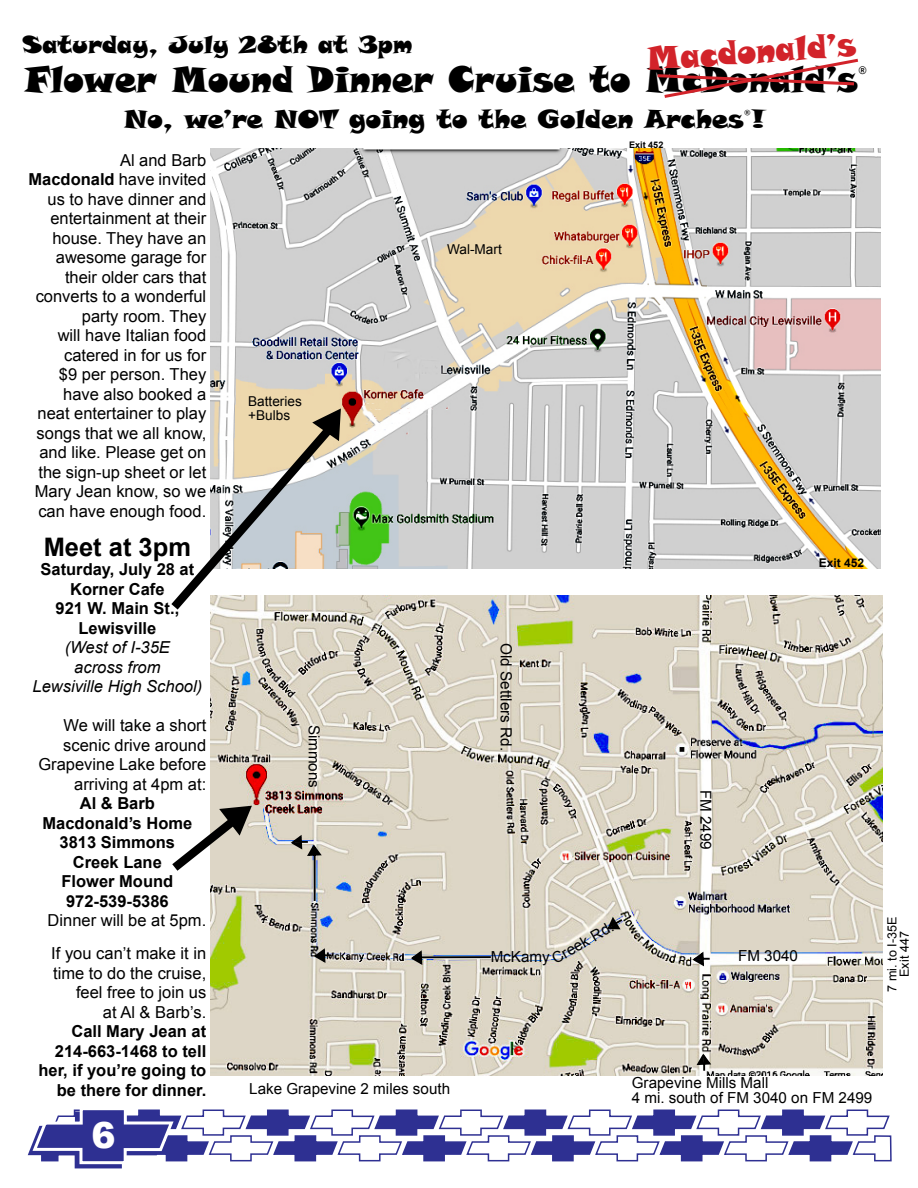
<style>
.page{position:relative;width:918px;height:1188px;background:#fff}
.page>*{position:absolute;margin:0;border:0;box-sizing:border-box;transform-origin:0 0}
.t1{font:36px "Snap ITC";color:#000;scale:.94 1}
.t2{font:900 36px "Arial";color:#fff}
.t3{font:33px "Snap ITC";color:#d2232a;scale:.94 1}
.t4{font:25.5px "Snap ITC";color:#000}
.t5{font:700 25.5px "Arial";color:#000}
.t6{font:24px "Snap ITC";color:#000}
.t7{font:16.5px/19.5px "Arial";color:#000;text-align:right}
.t8{font:700 16.5px/19.5px "Arial";color:#000;text-align:center}
.t9{font:italic 16.5px/19.5px "Arial";color:#000;text-align:center}
.t10{font:15.3px "Arial";color:#000}
.t11{font:15.15px/15.1px "Arial";color:#000}
.t12{font:13.65px/13.6px "Arial";color:#000}
.t13{font:12.6px/12.6px "Arial";color:#000;text-align:center}
.t14{font:700 12px "Arial";color:#000}
.t15{font:700 9.15px "Arial";color:#000}
.s1{font-weight:700}
</style>
<div class="page">
<img style="left:211px;top:595px;width:671px;height:480px">
<svg style="left:695px;top:1051px;width:18px;height:22px"></svg>
<svg style="left:690px;top:950px;width:22px;height:18px"></svg>
<svg style="left:605px;top:915px;width:19px;height:16px"></svg>
<svg style="left:408px;top:948px;width:85px;height:19px;background:#b4b3ad"></svg>
<svg style="left:288px;top:833px;width:36px;height:70px;background:#c0bdb3"></svg>
<svg style="left:311px;top:946px;width:22px;height:19px"></svg>
<svg style="left:27px;top:1109px;width:865px;height:60px"></svg>
<svg style="left:657px;top:58px;width:202px;height:40px"></svg>
<img style="left:210px;top:149px;width:670px;height:420px">
<svg style="left:171px;top:408px;width:170px;height:211px"></svg>
<svg style="left:172px;top:806px;width:80px;height:73px"></svg>
<h2 class="t3" style="left:645px;top:37px;width:225px;rotate:-4deg">Macdonald’s</h2>
<h3 class="t6" style="left:23px;top:29px;width:391px">Saturday, July 28th at 3pm</h3>
<h1 class="t1" style="left:25px;top:56px;width:897px">Flower Mound Dinner Cruise to McDonald’s®</h1>
<h3 class="t4" style="left:124px;top:103px;width:643px">No, we’re NOT going to the Golden Arches®!</h3>
<p class="t7" style="left:28px;top:150px;width:179px">Al and Barb<br><span class="s1">Macdonald</span> have invited us to have dinner and entertainment at their house. They have an awesome garage for their older cars that converts to a wonderful party room. They<br>will have Italian food catered in for us for<br>$9 per person. They have also booked a neat entertainer to play songs that we all know, and like. Please get on the sign-up sheet or let<br>Mary Jean know, so we can have enough food.</p>
<h3 class="t5" style="left:44px;top:530px;width:149px">Meet at 3pm</h3>
<p class="t8" style="left:41px;top:560px;width:155px">Saturday, July 28 at<br>Korner Cafe<br>921 W. Main St.,<br>Lewisville</p>
<p class="t9" style="left:33px;top:638px;width:171px">(West of I-35E<br>across from<br>Lewsiville High School)</p>
<p class="t7" style="left:38px;top:716px;width:169px">We will take a short scenic drive around<br>Grapevine Lake before arriving at 4pm at:</p>
<p class="t8" style="left:43px;top:794px;width:151px">Al &amp; Barb<br>Macdonald’s Home<br>3813 Simmons<br>Creek Lane<br>Flower Mound<br>972-539-5386</p>
<p class="t7" style="left:48px;top:904px;width:160px;line-height:33px;text-align:left">Dinner will be at 5pm.<br>If you can’t make it in</p>
<p class="t7" style="left:53px;top:963px;width:155px">time to do the cruise, feel free to join us<br>at Al &amp; Barb’s.</p>
<p class="t8" style="left:39px;top:1022px;width:169px;text-align:right">Call Mary Jean at<br>214-663-1468 to tell her, if you’re going to be there for dinner.</p>
<p class="t15" style="left:629px;top:138px;width:36px">Exit 452</p>
<p class="t12" style="left:447px;top:243px;width:56px">Wal-Mart</p>
<p class="t12" style="left:248px;top:395px;width:55px">Batteries +Bulbs</p>
<p class="t14" style="left:819px;top:555px;width:47px">Exit 452</p>
<p class="t10" style="left:516px;top:643px;width:110px;rotate:90deg">Old Settlers Rd.</p>
<p class="t11" style="left:322px;top:725px;width:65px;rotate:90deg">Simmons</p>
<p class="t11" style="left:713px;top:790px;width:61px;rotate:90deg">FM 2499</p>
<p class="t11" style="left:549px;top:953px;width:70px;rotate:-30deg">Creek Rd.</p>
<p class="t11" style="left:738px;top:949px;width:61px">FM 3040</p>
<p class="t11" style="left:491px;top:949px;width:61px">McKamy</p>
<p class="t11" style="left:632px;top:1075px;width:242px">Grapevine Mills Mall<br>4 mi. south of FM 3040 on FM 2499</p>
<p class="t11" style="left:249px;top:1081px;width:202px">Lake Grapevine 2 miles south</p>
<h1 class="t2" style="left:91px;top:1109px;width:26px">6</h1>
<p class="t13" style="left:886px;top:992px;width:76px;rotate:-90deg">7 mi. to I-35E<br>Exit 447</p>
</div>
